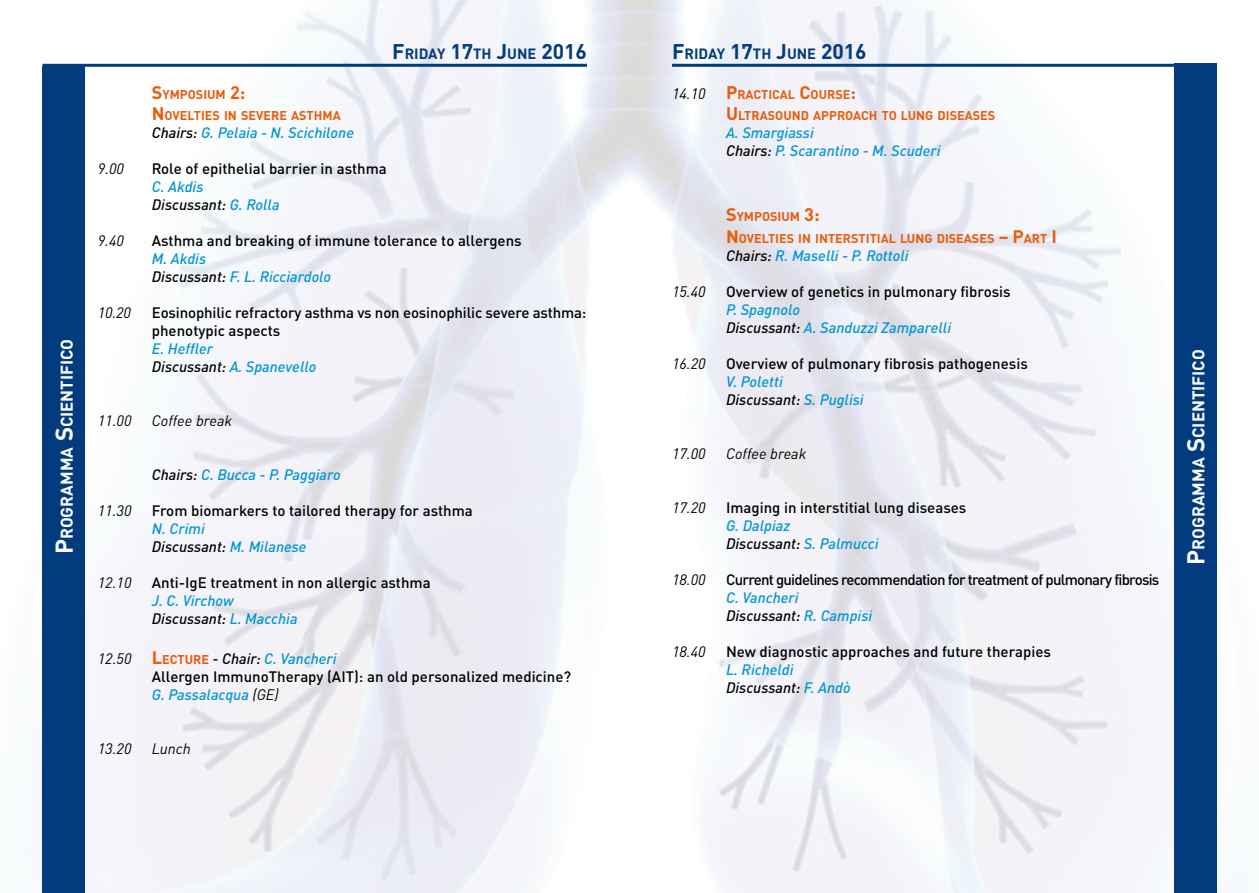
<style>
.page{position:relative;width:1259px;height:893px;background:#fff}
.page>*{position:absolute;margin:0;border:0;box-sizing:border-box;transform-origin:0 0}
.t1{font:700 18px "DIN Pro";color:#ea5b0a}
.t2{font:700 16.8px "DIN Pro";color:#fff}
.t3{font:500 15px/18px "DIN Pro";color:#000}
.t4{font:italic 500 15px/18px "DIN Pro";color:#0094d4}
.t5{font:italic 15px "DIN Pro";color:#000}
.t6{font:500 15px "DIN Pro";letter-spacing:-.05em;color:#000}
.t7{font:700 14.7px "DIN Pro";color:#023b7e}
.t8{font:700 12.6px "DIN Pro";color:#ea5b0a}
.s1{font-size:18px}
.s2{color:#000}
.s3{font-size:21px}
.s4{font-weight:400;font-style:italic;font-size:15px;color:#000}
.s5{font-size:24px}
.s6{font-weight:400;font-style:italic}
.s7{font-weight:700;font-size:18px;color:#ea5b0a}
.s8{font-weight:700;font-size:12.6px;color:#ea5b0a}
.s9{font-style:italic}
.s10{font-style:italic;color:#0094d4}
</style>
<div class="page">
<img style="left:42px;top:0;width:1175px;height:893px">
<hr style="left:43px;top:64px;width:544px;height:3px;background:#023b7e">
<div style="left:43px;top:67px;width:42px;height:826px;background:#023b7e"></div>
<div style="left:1174px;top:64px;width:42px;height:829px;background:#023b7e"></div>
<hr style="left:672px;top:64px;width:544px;height:3px;background:#023b7e">
<p class="t1" style="left:98px;top:77px;width:33px">S</p>
<p class="t8" style="left:162px;top:84px;width:84px">YMPOSIUM <span class="s1">2:</span></p>
<p class="t1" style="left:98px;top:99px;width:34px">N</p>
<p class="t8" style="left:165px;top:105px;width:178px">OVELTIES IN SEVERE ASTHMA</p>
<p class="t4" style="left:152px;top:122px;width:204px"><span class="s2">Chairs:</span> G. Pelaia - N. Scichilone</p>
<p class="t7" style="left:392px;top:41px;width:196px"><span class="s3">F</span>RIDAY <span class="s3">17</span>TH <span class="s3">J</span>UNE <span class="s3">2016</span></p>
<p class="t7" style="left:672px;top:41px;width:196px"><span class="s3">F</span>RIDAY <span class="s3">17</span>TH <span class="s3">J</span>UNE <span class="s3">2016</span></p>
<p class="t8" style="left:672px;top:84px;width:185px"><span class="s4">14.10</span> <span class="s1">P</span>RACTICAL <span class="s1">C</span>OURSE<span class="s1">:</span></p>
<p class="t1" style="left:672px;top:99px;width:34px">U</p>
<p class="t8" style="left:738px;top:105px;width:259px">LTRASOUND APPROACH TO LUNG DISEASES</p>
<p class="t4" style="left:726px;top:122px;width:216px">A. Smargiassi<br><span class="s2">Chairs:</span> P. Scarantino - M. Scuderi</p>
<p class="t5" style="left:98px;top:157px;width:28px">9.00</p>
<p class="t3" style="left:152px;top:158px;width:236px">Role of epithelial barrier in asthma</p>
<p class="t4" style="left:152px;top:176px;width:129px">C. Akdis<br><span class="s2">Discussant:</span> G. Rolla</p>
<p class="t5" style="left:98px;top:229px;width:28px">9.40</p>
<p class="t3" style="left:152px;top:230px;width:371px">Asthma and breaking of immune tolerance to allergens</p>
<p class="t4" style="left:152px;top:248px;width:181px">M. Akdis<br><span class="s2">Discussant:</span> F. L. Ricciardolo</p>
<p class="t5" style="left:98px;top:301px;width:35px">10.20</p>
<p class="t3" style="left:152px;top:302px;width:436px">Eosinophilic refractory asthma vs non eosinophilic severe asthma: phenotypic aspects</p>
<p class="t4" style="left:152px;top:338px;width:166px">E. Heffler<br><span class="s2">Discussant:</span> A. Spanevello</p>
<p class="t1" style="left:672px;top:200px;width:33px">S</p>
<p class="t8" style="left:736px;top:206px;width:84px">YMPOSIUM <span class="s1">3:</span></p>
<p class="t1" style="left:672px;top:221px;width:34px">N</p>
<p class="t8" style="left:739px;top:228px;width:316px">OVELTIES IN INTERSTITIAL LUNG DISEASES <span class="s1">– P</span>ART <span class="s1">I</span></p>
<p class="t4" style="left:726px;top:245px;width:184px"><span class="s2">Chairs:</span> R. Maselli - P. Rottoli</p>
<p class="t5" style="left:672px;top:280px;width:35px">15.40</p>
<p class="t3" style="left:726px;top:281px;width:286px">Overview of genetics in pulmonary fibrosis</p>
<p class="t4" style="left:726px;top:299px;width:226px">P. Spagnolo<br><span class="s2">Discussant:</span> A. Sanduzzi Zamparelli</p>
<p class="t5" style="left:672px;top:352px;width:35px">16.20</p>
<p class="t3" style="left:726px;top:353px;width:303px">Overview of pulmonary fibrosis pathogenesis</p>
<p class="t4" style="left:726px;top:371px;width:139px">V. Poletti<br><span class="s2">Discussant:</span> S. Puglisi</p>
<p class="t2" style="left:53px;top:554px;width:217px;rotate:-90deg"><span class="s5">P</span>ROGRAMMA <span class="s5">S</span>CIENTIFICO</p>
<p class="t2" style="left:1184px;top:565px;width:217px;rotate:-90deg"><span class="s5">P</span>ROGRAMMA <span class="s5">S</span>CIENTIFICO</p>
<p class="t5" style="left:98px;top:409px;width:35px">11.00</p>
<p class="t5" style="left:152px;top:409px;width:82px">Coffee break</p>
<p class="t5" style="left:672px;top:442px;width:35px">17.00</p>
<p class="t5" style="left:726px;top:442px;width:82px">Coffee break</p>
<p class="t4" style="left:152px;top:464px;width:190px"><span class="s2">Chairs:</span> C. Bucca - P. Paggiaro</p>
<p class="t5" style="left:672px;top:496px;width:35px">17.20</p>
<p class="t3" style="left:726px;top:497px;width:242px">Imaging in interstitial lung diseases</p>
<p class="t4" style="left:726px;top:515px;width:154px">G. Dalpiaz<br><span class="s2">Discussant:</span> S. Palmucci</p>
<p class="t5" style="left:672px;top:568px;width:35px">18.00</p>
<p class="t6" style="left:726px;top:567px;width:435px">Current guidelines recommendation for treatment of pulmonary fibrosis</p>
<p class="t4" style="left:726px;top:587px;width:148px">C. Vancheri<br><span class="s2">Discussant:</span> R. Campisi</p>
<p class="t5" style="left:672px;top:640px;width:35px">18.40</p>
<p class="t3" style="left:726px;top:641px;width:326px">New diagnostic approaches and future therapies</p>
<p class="t4" style="left:726px;top:659px;width:126px">L. Richeldi<br><span class="s2">Discussant:</span> F. Andò</p>
<p class="t5" style="left:98px;top:499px;width:35px">11.30</p>
<p class="t3" style="left:152px;top:500px;width:322px">From biomarkers to tailored therapy for asthma</p>
<p class="t4" style="left:152px;top:518px;width:156px">N. Crimi<br><span class="s2">Discussant:</span> M. Milanese</p>
<p class="t5" style="left:98px;top:571px;width:35px">12.10</p>
<p class="t3" style="left:152px;top:572px;width:280px">Anti-IgE treatment in non allergic asthma</p>
<p class="t4" style="left:152px;top:590px;width:147px">J. C. Virchow<br><span class="s2">Discussant:</span> L. Macchia</p>
<p class="t3" style="left:152px;top:648px;width:421px;text-indent:-54px"><span class="s6">12.50</span> <span class="s7">L</span><span class="s8">ECTURE</span> <span class="s9">- Chair:</span> <span class="s10">C. Vancheri<br></span>Allergen ImmunoTherapy (AIT): an old personalized medicine?<br><span class="s10">G. Passalacqua</span> <span class="s6">(GE)</span></p>
<p class="t5" style="left:98px;top:737px;width:35px">13.20</p>
<p class="t5" style="left:152px;top:737px;width:41px">Lunch</p>
</div>
